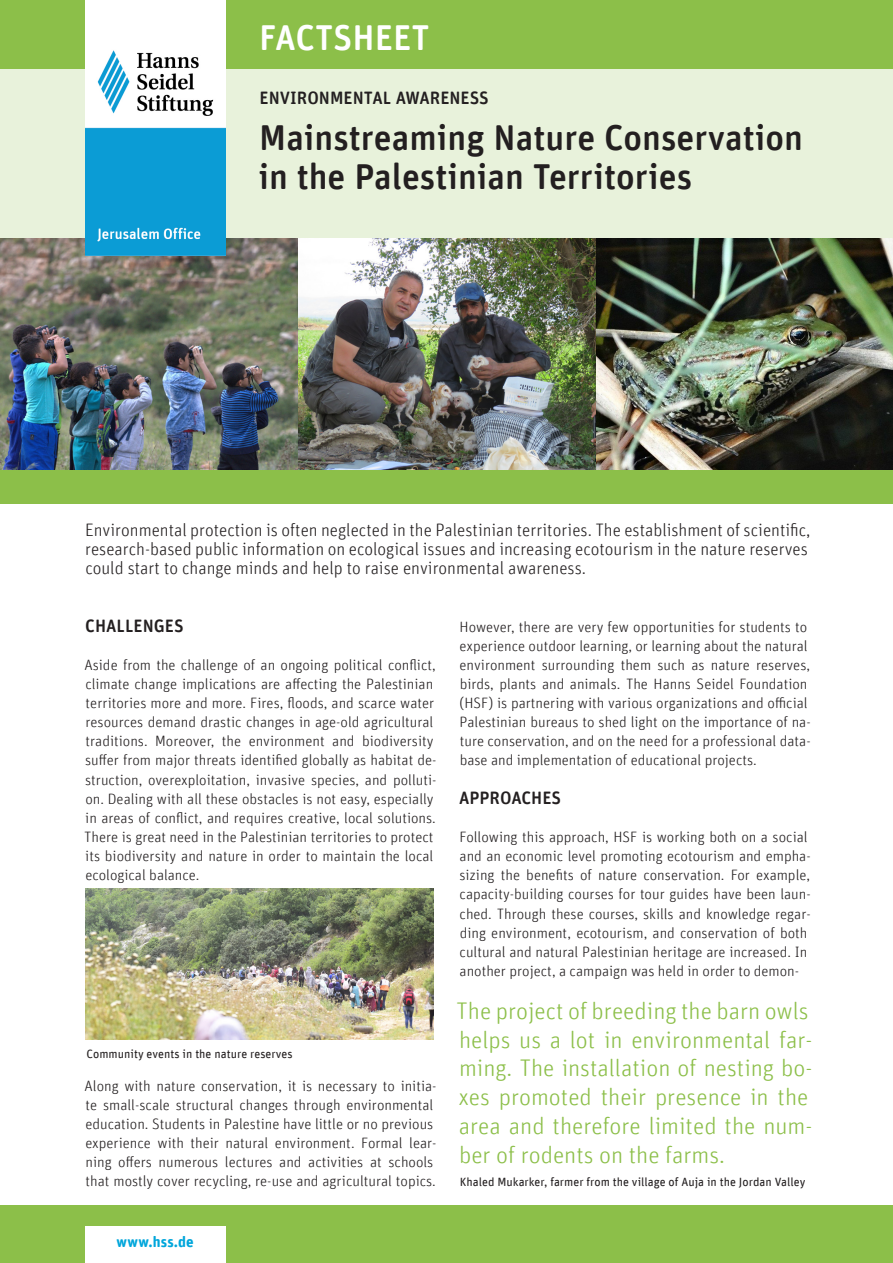
<style>
.page{position:relative;width:893px;height:1263px;background:#fff}
.page>*{position:absolute;margin:0;border:0;box-sizing:border-box;transform-origin:0 0}
.Head_FS{font:500 36px/39px "Unit Rounded Offc";color:#231f20}
.Head_FS-2{font:500 36px "Unit Rounded Offc";color:#fff}
.Quote_FS{font:300 24px/28.7px "Unit Rounded Offc";color:#8cbf49}
.Vorspann_FS{font:300 18px/19.2px "Unit Rounded Offc";color:#231f20}
.Overline_FS{font:500 18px "Unit Rounded Offc";color:#231f20}
.Sudhead_FS{font:500 18px "Unit Rounded Offc";color:#231f20}
.Copy_Light_10-13_FS{font:500 18px "Unit Rounded Offc";color:#231f20}
.Copy_Light_10-13_FS-2{font:300 15px/19.2px "Unit Rounded Offc";color:#231f20}
.t1{font:700 15px "Unit Rounded Offc";letter-spacing:.005em;color:#00a6db}
.Quote_Name_FS{font:12px "Unit Rounded Offc";color:#231f20}
.BU_FS{font:12px "Unit Rounded Offc";color:#231f20}
</style>
<div class="page">
<div style="left:0;top:68px;width:893px;height:170px;background:#e8f2db"></div>
<div style="left:0;top:470px;width:893px;height:34px;background:#8cbf49"></div>
<div style="left:0;top:0;width:893px;height:68px;background:#8cbf49"></div>
<div style="left:0;top:1205px;width:893px;height:58px;background:#8cbf49"></div>
<img style="left:0;top:238px;width:893px;height:232px">
<img style="left:85px;top:889px;width:349px;height:151px">
<img style="left:85px;top:0;width:140px;height:255px">
<div style="left:85px;top:1227px;width:140px;height:36px;background:#fff"></div>
<p class="Head_FS-2" style="left:259px;top:16px;width:172px">FACTSHEET</p>
<p class="Overline_FS" style="left:260px;top:87px;width:231px">ENVIRONMENTAL AWARENESS</p>
<p class="Head_FS" style="left:258px;top:118px;width:546px">Mainstreaming Nature Conservation in the Palestinian Territories</p>
<p class="Vorspann_FS" style="left:85px;top:520px;width:727px">Environmental protection is often neglected in the Palestinian territories. The establishment of scientific, research-based public information on ecological issues and increasing ecotourism in the nature reserves could start to change minds and help to raise environmental awareness.</p>
<p class="Sudhead_FS" style="left:85px;top:614px;width:100px">CHALLENGES</p>
<p class="Copy_Light_10-13_FS-2" style="left:84px;top:655px;width:354px">Aside from the challenge of an ongoing political conflict, climate change implications are affecting the Palestinian territories more and more. Fires, floods, and scarce water resources demand drastic changes in age-old agricultural traditions. Moreover, the environment and biodiversity suffer from major threats identified globally as habitat de&shy;struction, overexploitation, invasive species, and polluti&shy;on. Dealing with all these obstacles is not easy, especially in areas of conflict, and requires creative, local solutions.<br>There is great need in the Palestinian territories to protect its biodiversity and nature in order to maintain the local ecological balance.</p>
<p class="BU_FS" style="left:87px;top:1047px;width:208px">Community events in the nature reserves</p>
<p class="Copy_Light_10-13_FS-2" style="left:85px;top:1076px;width:353px">Along with nature conservation, it is necessary to initia&shy;te small-scale structural changes through environmental education. Students in Palestine have little or no previous experience with their natural environment. Formal lear&shy;ning offers numerous lectures and activities at schools that mostly cover recycling, re-use and agricultural topics.</p>
<p class="t1" style="left:117px;top:1232px;width:79px">www.hss.de</p>
<p class="Copy_Light_10-13_FS-2" style="left:459px;top:617px;width:353px">However, there are very few opportunities for students to experience outdoor learning, or learning about the natural environment surrounding them such as nature reserves, birds, plants and animals. The Hanns Seidel Foundation (HSF) is partnering with various organizations and official Palestinian bureaus to shed light on the importance of na&shy;ture conservation, and on the need for a professional data&shy;base and implementation of educational projects.</p>
<p class="Copy_Light_10-13_FS" style="left:459px;top:787px;width:104px">APPROACHES</p>
<p class="Copy_Light_10-13_FS-2" style="left:459px;top:827px;width:353px">Following this approach, HSF is working both on a social and an economic level promoting ecotourism and empha&shy;sizing the benefits of nature conservation. For example, capacity-building courses for tour guides have been laun&shy;ched. Through these courses, skills and knowledge regar&shy;ding environment, ecotourism, and conservation of both cultural and natural Palestinian heritage are increased. In another project, a campaign was held in order to demon-</p>
<p class="Quote_FS" style="left:456px;top:997px;width:358px">The project of breeding the barn owls helps us a lot in environmental far&shy;ming. The installation of nesting bo&shy;xes promoted their presence in the area and therefore limited the num&shy;ber of rodents on the farms.</p>
<p class="Quote_Name_FS" style="left:460px;top:1174px;width:347px">Khaled Mukarker, farmer from the village of Auja in the Jordan Valley</p>
</div>
